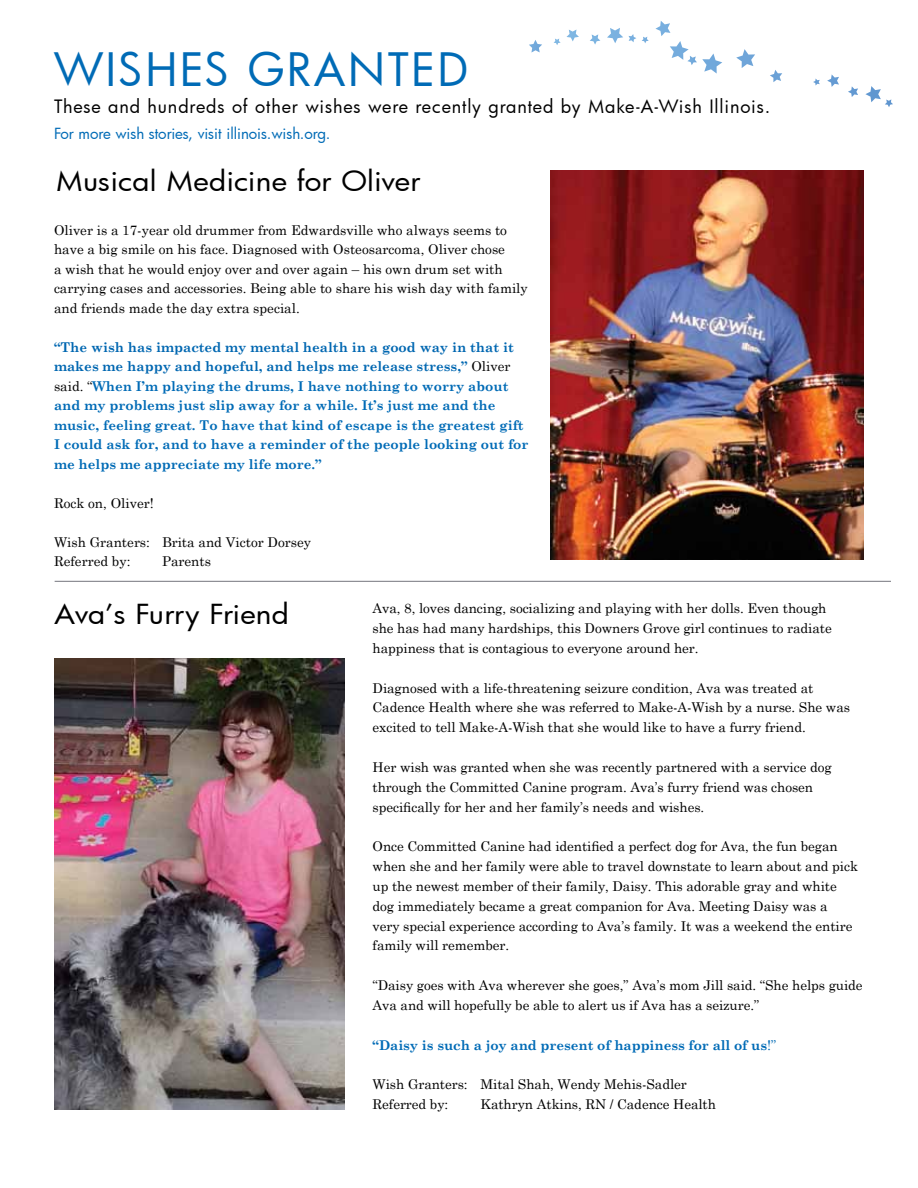
<style>
.page{position:relative;width:918px;height:1188px;background:#fff}
.page>*{position:absolute;margin:0;border:0;box-sizing:border-box;transform-origin:0 0}
.t1{font:45px "Futura";letter-spacing:.05em;color:#006bb6}
.t2{font:27px "Futura";letter-spacing:.005em;color:#000;scale:1.1 1}
.t3{font:18px "Futura";letter-spacing:.05em;color:#000}
.t4{font:15px "Futura";letter-spacing:-.005em;color:#006bb6}
.t5{font:13.5px/19.8px "Century Schoolbook";letter-spacing:-.005em;color:#000}
.t6{font:700 13.5px/19.5px "Century Schoolbook";color:#006bb6}
.s1{color:#0067b1}
.s2{font-weight:400;color:#000}
.s3{font-weight:400}
</style>
<div class="page">
<svg style="left:813px;top:78px;width:7px;height:8px"></svg>
<svg style="left:827px;top:74px;width:12px;height:13px"></svg>
<svg style="left:848px;top:86px;width:10px;height:11px"></svg>
<svg style="left:865px;top:86px;width:28px;height:21px"></svg>
<svg style="left:642px;top:37px;width:7px;height:6px"></svg>
<svg style="left:554px;top:30px;width:25px;height:15px"></svg>
<svg style="left:590px;top:34px;width:10px;height:11px"></svg>
<svg style="left:607px;top:28px;width:29px;height:15px"></svg>
<svg style="left:770px;top:70px;width:12px;height:12px"></svg>
<svg style="left:736px;top:49px;width:19px;height:19px"></svg>
<svg style="left:655px;top:21px;width:67px;height:53px"></svg>
<svg style="left:529px;top:40px;width:13px;height:13px"></svg>
<hr style="left:55px;top:581px;width:836px;height:1px;background:#696b73">
<img style="left:551px;top:171px;width:313px;height:388px">
<img style="left:54px;top:658px;width:291px;height:451px">
<h1 class="t1" style="left:54px;top:39px;width:415px">WISHES GRANTED</h1>
<h3 class="t3" style="left:54px;top:94px;width:718px">These and hundreds of other wishes were recently granted by Make-A-Wish Illinois.</h3>
<p class="t4" style="left:54px;top:124px;width:278px">For more wish stories, visit illinois.wish.org.</p>
<h2 class="t2" style="left:56px;top:163px;width:333px">Musical Medicine for Oliver</h2>
<p class="t5" style="left:54px;top:219px;width:475px">Oliver is a 17-year old drummer from Edwardsville who always seems to have a big smile on his face. Diagnosed with Osteosarcoma, Oliver chose<br>a wish that he would enjoy over and over again – his own drum set with carrying cases and accessories. Being able to share his wish day with family and friends made the day extra special.</p>
<p class="t6" style="left:54px;top:336px;width:476px"><span class="s1">“The wish has impacted my mental health in a good way in that it makes me happy and hopeful, and helps me release stress,”</span> <span class="s2">Oliver said. “</span>When I’m playing the drums, I have nothing to worry about and my problems just slip away for a while. It’s just me and the music, feeling great. To have that kind of escape is the greatest gift I could ask for, and to have a reminder of the people looking out for me helps me appreciate my life more.”</p>
<p class="t5" style="left:54px;top:492px;width:101px">Rock on, Oliver!</p>
<p class="t5" style="left:54px;top:531px;width:258px">Wish Granters: Brita and Victor Dorsey<br>Referred by:</p>
<p class="t5" style="left:162px;top:550px;width:51px">Parents</p>
<h2 class="t2" style="left:55px;top:595px;width:215px">Ava’s Furry Friend</h2>
<p class="t5" style="left:373px;top:597px;width:461px">Ava, 8, loves dancing, socializing and playing with her dolls. Even though she has had many hardships, this Downers Grove girl continues to radiate happiness that is contagious to everyone around her.</p>
<p class="t5" style="left:373px;top:677px;width:479px">Diagnosed with a life-threatening seizure condition, Ava was treated at<br>Cadence Health where she was referred to Make-A-Wish by a nurse. She was excited to tell Make-A-Wish that she would like to have a furry friend.</p>
<p class="t5" style="left:373px;top:756px;width:461px">Her wish was granted when she was recently partnered with a service dog through the Committed Canine program. Ava’s furry friend was chosen specifically for her and her family’s needs and wishes.</p>
<p class="t5" style="left:373px;top:835px;width:487px">Once Committed Canine had identified a perfect dog for Ava, the fun began when she and her family were able to travel downstate to learn about and pick up the newest member of their family, Daisy. This adorable gray and white dog immediately became a great companion for Ava. Meeting Daisy was a<br>very special experience according to Ava’s family. It was a weekend the entire family will remember.</p>
<p class="t5" style="left:373px;top:974px;width:492px">“Daisy goes with Ava wherever she goes,” Ava’s mom Jill said. “She helps guide<br>Ava and will hopefully be able to alert us if Ava has a seizure.”</p>
<p class="t6" style="left:373px;top:1034px;width:405px">“Daisy is such a joy and present of happiness for all of us<span class="s3">!”</span></p>
<p class="t5" style="left:373px;top:1073px;width:316px">Wish Granters: Mital Shah, Wendy Mehis-Sadler<br>Referred by:</p>
<p class="t5" style="left:481px;top:1093px;width:237px">Kathryn Atkins, RN / Cadence Health</p>
</div>
